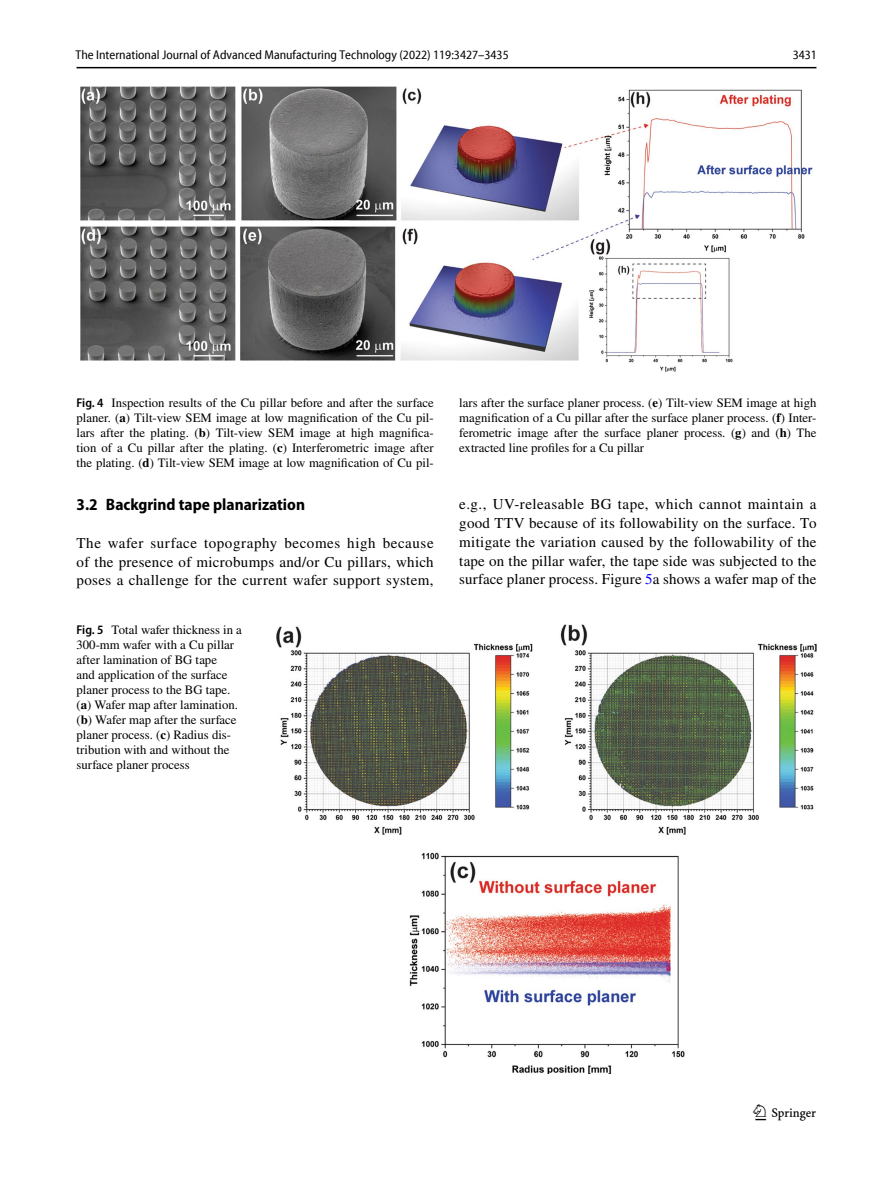
<style>
.page{position:relative;width:893px;height:1187px;background:#fff}
.page>*{position:absolute;margin:0;border:0;box-sizing:border-box;transform-origin:0 0}
.t1{font:22.5px "Springnew Regular 3";color:#000}
.t2{font:700 semi-condensed 16.5px "Myriad Pro";color:#000}
.t3{font:15px/18.8px "STIX";letter-spacing:.01em;color:#000;text-align:justify}
.t4{font:12.75px/15px "STIX";color:#000;text-align:justify}
.t5{font:semi-condensed 12.75px "Myriad Pro Unic";color:#000}
.s1{font-family:"Myriad Pro";font-weight:600;font-stretch:semi-condensed}
.s2{font-weight:700}
.s3{color:#00f}
</style>
<div class="page">
<hr style="left:77px;top:67px;width:739px;height:1px;background:#000">
<img style="left:81px;top:87px;width:731px;height:284px">
<img style="left:276px;top:624px;width:540px;height:449px">
<p class="t5" style="left:76px;top:50px;width:435px">The International Journal of Advanced Manufacturing Technology (2022) 119:3427–3435</p>
<p class="t5" style="left:793px;top:50px;width:26px">3431</p>
<p class="t4" style="left:77px;top:395px;width:359px"><span class="s1">Fig. 4</span> Inspection results of the Cu pillar before and after the surface planer. (<span class="s2">a</span>) Tilt-view SEM image at low magnification of the Cu pil&shy;lars after the plating. (<span class="s2">b</span>) Tilt-view SEM image at high magnifica&shy;tion of a Cu pillar after the plating. (<span class="s2">c</span>) Interferometric image after the plating. (<span class="s2">d</span>) Tilt-view SEM image at low magnification of Cu pil-</p>
<p class="t4" style="left:459px;top:395px;width:359px">lars after the surface planer process. (<span class="s2">e</span>) Tilt-view SEM image at high magnification of a Cu pillar after the surface planer process. (<span class="s2">f</span>) Inter&shy;ferometric image after the surface planer process. (<span class="s2">g</span>) and (<span class="s2">h</span>) The extracted line profiles for a Cu pillar</p>
<p class="t2" style="left:77px;top:495px;width:230px">3.2 Backgrind tape planarization</p>
<p class="t3" style="left:77px;top:534px;width:359px">The wafer surface topography becomes high because of the presence of microbumps and/or Cu pillars, which poses a challenge for the current wafer support system,</p>
<p class="t4" style="left:77px;top:623px;width:167px;text-align:left"><span class="s1">Fig. 5</span> Total wafer thickness in a<br>300-mm wafer with a Cu pillar after lamination of BG tape<br>and application of the surface planer process to the BG tape. (<span class="s2">a</span>) Wafer map after lamination. (<span class="s2">b</span>) Wafer map after the surface planer process. (<span class="s2">c</span>) Radius dis&shy;tribution with and without the surface planer process</p>
<p class="t3" style="left:459px;top:496px;width:359px">e.g., UV-releasable BG tape, which cannot maintain a good TTV because of its followability on the surface. To mitigate the variation caused by the followability of the tape on the pillar wafer, the tape side was subjected to the surface planer process. Figure <span class="s3">5</span>a shows a wafer map of the</p>
<h1 class="t1" style="left:755px;top:1104px;width:62px">1 3</h1>
</div>
